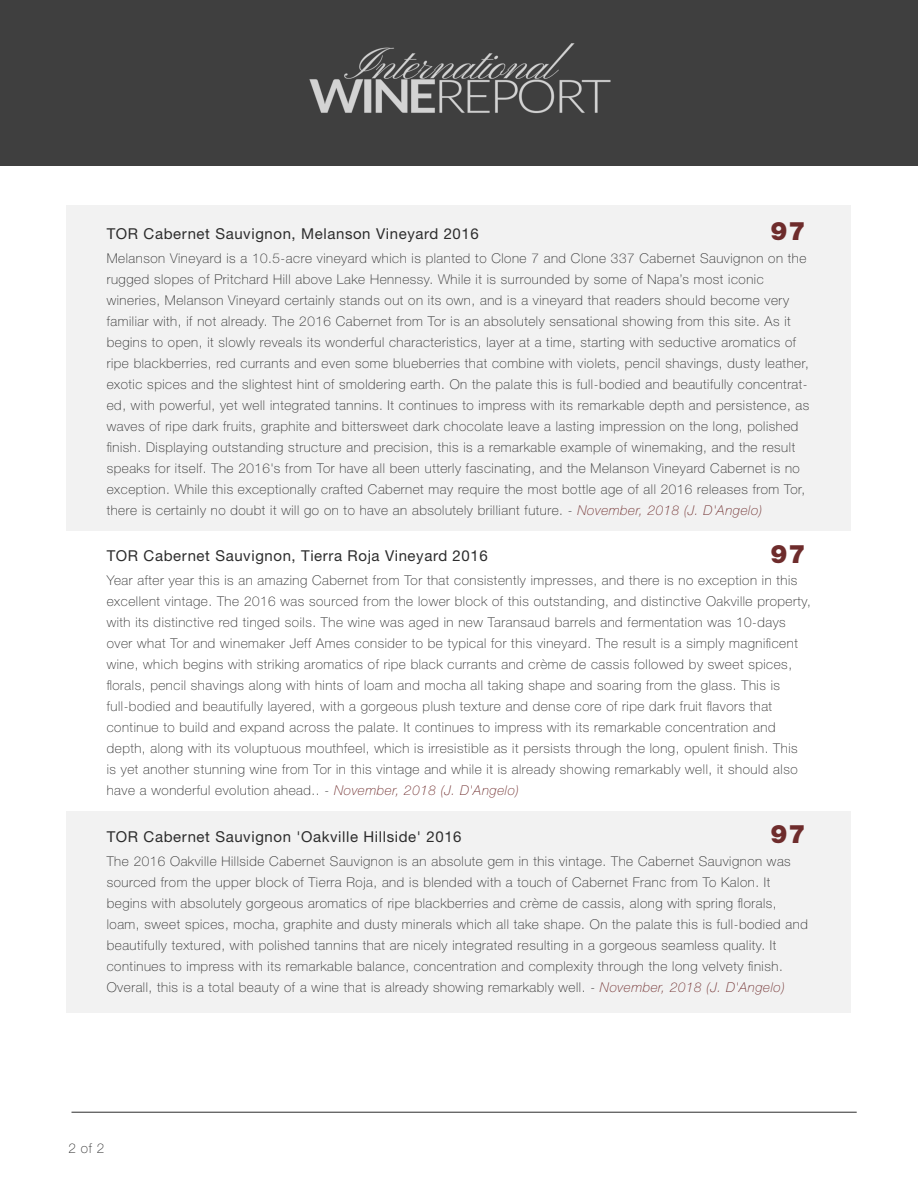
<style>
.page{position:relative;width:918px;height:1188px;background:#fff}
.page>*{position:absolute;margin:0;border:0;box-sizing:border-box;transform-origin:0 0}
.t1{font:900 25.5px "Helvetica Neue LT Std";color:#6e2c2c}
.t2{font:15px "Helvetica Neue LT Std";letter-spacing:.04em;color:#2c2c2c}
.t3{font:100 13.5px/21px "Helvetica Neue LT Std";letter-spacing:.04em;color:#2c2c2c}
.s1{font-style:italic;color:#6e2c2c}
</style>
<div class="page">
<div style="left:66px;top:205px;width:784px;height:326px;background:#f2f2f2"></div>
<div style="left:66px;top:811px;width:784px;height:202px;background:#f2f2f2"></div>
<hr style="left:72px;top:1112px;width:785px;height:1px;background:#2c2c2c">
<div style="left:0;top:0;width:918px;height:166px;background:#3f3f3f"></div>
<img style="left:309px;top:43px;width:302px;height:71px">
<p class="t2" style="left:107px;top:225px;width:374px">TOR Cabernet Sauvignon, Melanson Vineyard 2016</p>
<h1 class="t1" style="left:770px;top:216px;width:37px">97</h1>
<p class="t3" style="left:107px;top:248px;width:704px">Melanson Vineyard is a 10.5-acre vineyard which is planted to Clone 7 and Clone 337 Cabernet Sauvignon on the rugged slopes of Pritchard Hill above Lake Hennessy. While it is surrounded by some of Napa’s most iconic wineries, Melanson Vineyard certainly stands out on its own, and is a vineyard that readers should become very familiar with, if not already. The 2016 Cabernet from Tor is an absolutely sensational showing from this site. As it begins to open, it slowly reveals its wonderful characteristics, layer at a time, starting with seductive aromatics of ripe blackberries, red currants and even some blueberries that combine with violets, pencil shavings, dusty leather, exotic spices and the slightest hint of smoldering earth. On the palate this is full-bodied and beautifully concentrat&shy;ed, with powerful, yet well integrated tannins. It continues to impress with its remarkable depth and persistence, as waves of ripe dark fruits, graphite and bittersweet dark chocolate leave a lasting impression on the long, polished finish. Displaying outstanding structure and precision, this is a remarkable example of winemaking, and the result speaks for itself. The 2016's from Tor have all been utterly fascinating, and the Melanson Vineyard Cabernet is no exception. While this exceptionally crafted Cabernet may require the most bottle age of all 2016 releases from Tor, there is certainly no doubt it will go on to have an absolutely brilliant future. - <span class="s1">November, 2018 (J. D'Angelo)</span></p>
<p class="t2" style="left:107px;top:547px;width:383px">TOR Cabernet Sauvignon, Tierra Roja Vineyard 2016</p>
<h1 class="t1" style="left:770px;top:539px;width:37px">97</h1>
<p class="t3" style="left:107px;top:570px;width:706px">Year after year this is an amazing Cabernet from Tor that consistently impresses, and there is no exception in this excellent vintage. The 2016 was sourced from the lower block of this outstanding, and distinctive Oakville property, with its distinctive red tinged soils. The wine was aged in new Taransaud barrels and fermentation was 10-days over what Tor and winemaker Jeff Ames consider to be typical for this vineyard. The result is a simply magnificent wine, which begins with striking aromatics of ripe black currants and crème de cassis followed by sweet spices, florals, pencil shavings along with hints of loam and mocha all taking shape and soaring from the glass. This is full-bodied and beautifully layered, with a gorgeous plush texture and dense core of ripe dark fruit flavors that continue to build and expand across the palate. It continues to impress with its remarkable concentration and depth, along with its voluptuous mouthfeel, which is irresistible as it persists through the long, opulent finish. This<br>is yet another stunning wine from Tor in this vintage and while it is already showing remarkably well, it should also have a wonderful evolution ahead.. - <span class="s1">November, 2018 (J. D'Angelo)</span></p>
<p class="t2" style="left:107px;top:828px;width:356px">TOR Cabernet Sauvignon 'Oakville Hillside' 2016</p>
<h1 class="t1" style="left:770px;top:819px;width:37px">97</h1>
<p class="t3" style="left:107px;top:851px;width:703px">The 2016 Oakville Hillside Cabernet Sauvignon is an absolute gem in this vintage. The Cabernet Sauvignon was sourced from the upper block of Tierra Roja, and is blended with a touch of Cabernet Franc from To Kalon. It begins with absolutely gorgeous aromatics of ripe blackberries and crème de cassis, along with spring florals, loam, sweet spices, mocha, graphite and dusty minerals which all take shape. On the palate this is full-bodied and beautifully textured, with polished tannins that are nicely integrated resulting in a gorgeous seamless quality. It continues to impress with its remarkable balance, concentration and complexity through the long velvety finish.<br>Overall, this is a total beauty of a wine that is already showing remarkably well. - <span class="s1">November, 2018 (J. D'Angelo)</span></p>
<p class="t3" style="left:69px;top:1138px;width:37px">2 of 2</p>
</div>
